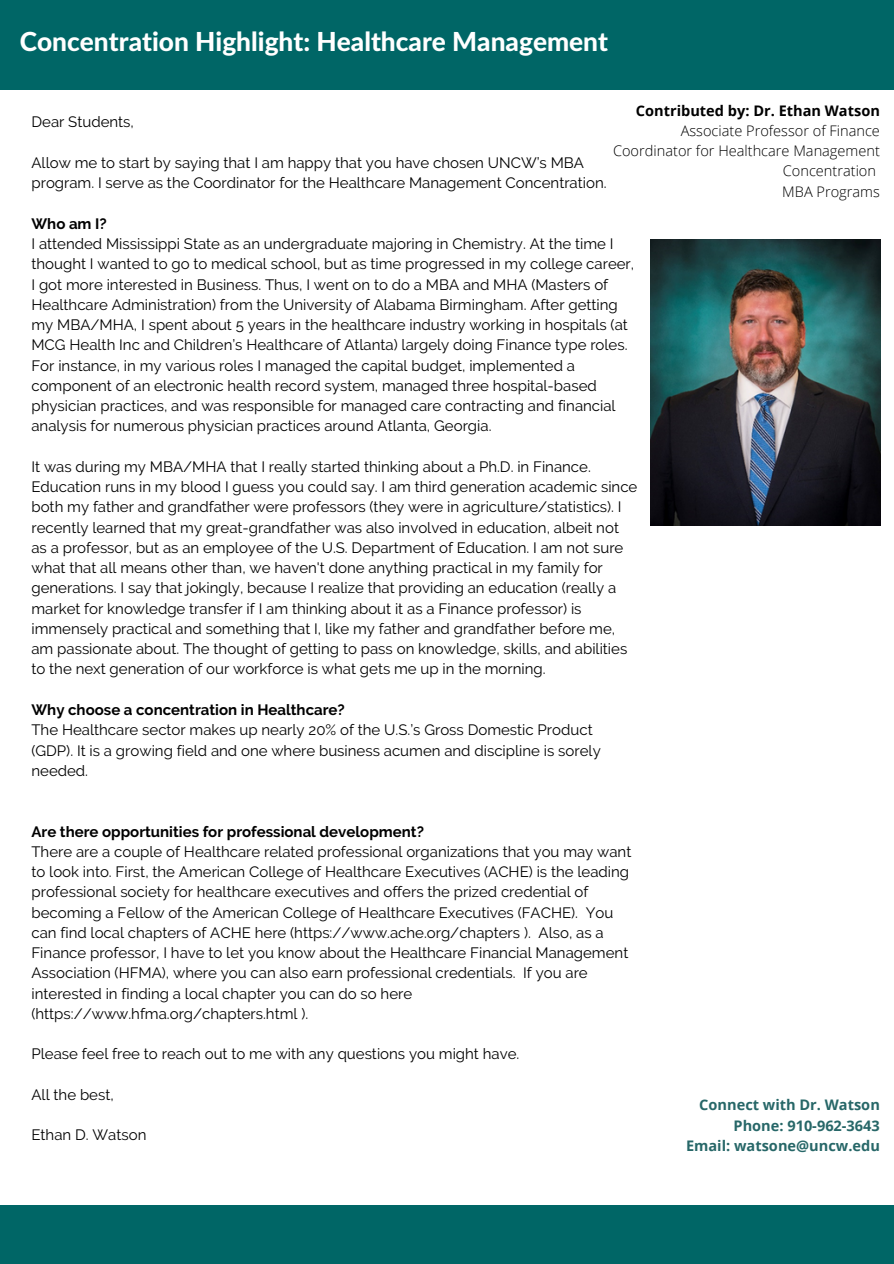
<style>
.page{position:relative;width:894px;height:1264px;background:#fff}
.page>*{position:absolute;margin:0;border:0;box-sizing:border-box;transform-origin:0 0}
.t1{font:800 26.25px "Lato Latin";color:#fff}
.t2{font:15px/20.2px "Raleway";color:#000}
.t3{font:700 15px "Raleway";color:#000}
.t4{font:300 14.55px/20.2px "Open Sans";color:#000;text-align:right}
.t5{font:700 14.55px/20.2px "Open Sans";color:#276768;text-align:right}
.t6{font:700 14.55px "Open Sans";color:#000}
</style>
<div class="page">
<img style="left:650px;top:239px;width:230px;height:286px">
<div style="left:0;top:0;width:893px;height:89px;background:#066"></div>
<div style="left:0;top:1205px;width:893px;height:58px;background:#066"></div>
<p class="t1" style="left:20px;top:30px;width:589px">Concentration Highlight: Healthcare Management</p>
<p class="t6" style="left:635px;top:100px;width:245px">Contributed by: Dr. Ethan Watson</p>
<p class="t4" style="left:680px;top:120px;width:201px">Associate Professor of Finance</p>
<p class="t4" style="left:613px;top:140px;width:268px">Coordinator for Healthcare Management<br>Concentration</p>
<p class="t4" style="left:782px;top:181px;width:99px">MBA Programs</p>
<h1 class="t2" style="left:31px;top:112px;width:104px">Dear Students,</h1>
<p class="t2" style="left:31px;top:152px;width:576px">Allow me to start by saying that I am happy that you have chosen UNCW’s MBA program. I serve as the Coordinator for the Healthcare Management Concentration.</p>
<p class="t3" style="left:31px;top:215px;width:77px">Who am I?</p>
<p class="t2" style="left:31px;top:233px;width:604px">I attended Mississippi State as an undergraduate majoring in Chemistry. At the time I thought I wanted to go to medical school, but as time progressed in my college career, I got more interested in Business. Thus, I went on to do a MBA and MHA (Masters of Healthcare Administration) from the University of Alabama Birmingham. After getting my MBA/MHA, I spent about 5 years in the healthcare industry working in hospitals (at MCG Health Inc and Children’s Healthcare of Atlanta) largely doing Finance type roles.<br>For instance, in my various roles I managed the capital budget, implemented a component of an electronic health record system, managed three hospital-based physician practices, and was responsible for managed care contracting and financial analysis for numerous physician practices around Atlanta, Georgia.</p>
<p class="t2" style="left:31px;top:456px;width:607px">It was during my MBA/MHA that I really started thinking about a Ph.D. in Finance.<br>Education runs in my blood I guess you could say. I am third generation academic since both my father and grandfather were professors (they were in agriculture/statistics). I recently learned that my great-grandfather was also involved in education, albeit not as a professor, but as an employee of the U.S. Department of Education. I am not sure what that all means other than, we haven't done anything practical in my family for generations. I say that jokingly, because I realize that providing an education (really a market for knowledge transfer if I am thinking about it as a Finance professor) is immensely practical and something that I, like my father and grandfather before me, am passionate about. The thought of getting to pass on knowledge, skills, and abilities to the next generation of our workforce is what gets me up in the morning.</p>
<p class="t3" style="left:31px;top:701px;width:315px">Why choose a concentration in Healthcare?</p>
<p class="t2" style="left:31px;top:719px;width:570px">The Healthcare sector makes up nearly 20% of the U.S.’s Gross Domestic Product (GDP). It is a growing field and one where business acumen and discipline is sorely needed.</p>
<p class="t3" style="left:31px;top:822px;width:394px">Are there opportunities for professional development?</p>
<p class="t2" style="left:31px;top:841px;width:601px">There are a couple of Healthcare related professional organizations that you may want to look into. First, the American College of Healthcare Executives (ACHE) is the leading professional society for healthcare executives and offers the prized credential of becoming a Fellow of the American College of Healthcare Executives (FACHE). You can find local chapters of ACHE here (https://www.ache.org/chapters ). Also, as a Finance professor, I have to let you know about the Healthcare Financial Management Association (HFMA), where you can also earn professional credentials. If you are interested in finding a local chapter you can do so here (https://www.hfma.org/chapters.html ).</p>
<p class="t2" style="left:31px;top:1043px;width:489px">Please feel free to reach out to me with any questions you might have.</p>
<p class="t2" style="left:31px;top:1084px;width:84px">All the best,</p>
<p class="t2" style="left:31px;top:1124px;width:116px">Ethan D. Watson</p>
<h2 class="t5" style="left:685px;top:1094px;width:195px">Connect with Dr. Watson<br>Phone: 910-962-3643<br>Email: watsone@uncw.edu</h2>
</div>
